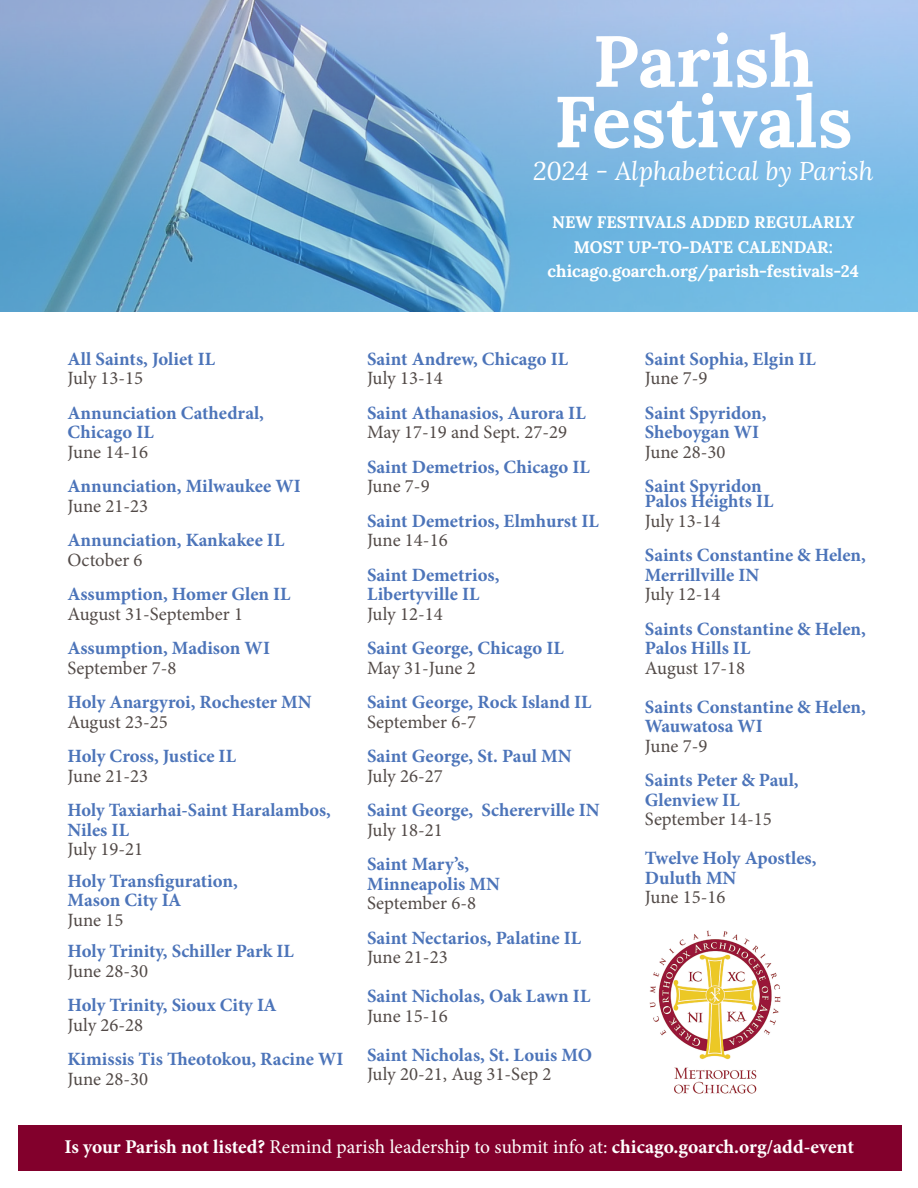
<style>
.page{position:relative;width:918px;height:1188px;background:#fff}
.page>*{position:absolute;margin:0;border:0;box-sizing:border-box;transform-origin:0 0}
.t1{font:72.15px "Lora";color:#fff}
.t2{font:italic 25.8px "Lora";color:#fff}
.t3{font:700 19.5px "Minion Pro";color:#fff}
.t4{font:700 18.75px "Minion Pro";color:#4c74b9}
.t5{font:18.75px "Minion Pro";color:#524a47}
.t6{font:16.8px "Lora";color:#fff}
.s1{font-weight:400}
</style>
<div class="page">
<div style="left:18px;top:1125px;width:884px;height:45px;background:#82002c"></div>
<img style="left:649px;top:930px;width:132px;height:164px">
<img style="left:0;top:0;width:917px;height:311px">
<p class="t1" style="left:593px;top:6px;width:223px">Parish</p>
<p class="t1" style="left:554px;top:67px;width:300px">Festivals</p>
<p class="t2" style="left:533px;top:153px;width:342px">2024 - Alphabetical by Parish</p>
<p class="t6" style="left:552px;top:210px;width:304px">NEW FESTIVALS ADDED REGULARLY</p>
<p class="t6" style="left:574px;top:234px;width:261px">MOST UP-TO-DATE CALENDAR:</p>
<p class="t6" style="left:548px;top:259px;width:313px">chicago.goarch.org/parish-festivals-24</p>
<p class="t4" style="left:68px;top:345px;width:149px">All Saints, Joliet IL</p>
<p class="t5" style="left:68px;top:366px;width:77px">July 13-15</p>
<p class="t4" style="left:68px;top:399px;width:198px">Annunciation Cathedral,</p>
<p class="t4" style="left:68px;top:419px;width:88px">Chicago IL</p>
<p class="t5" style="left:68px;top:439px;width:82px">June 14-16</p>
<p class="t4" style="left:68px;top:473px;width:235px">Annunciation, Milwaukee WI</p>
<p class="t5" style="left:68px;top:493px;width:82px">June 21-23</p>
<p class="t4" style="left:68px;top:527px;width:218px">Annunciation, Kankakee IL</p>
<p class="t5" style="left:68px;top:547px;width:77px">October 6</p>
<p class="t4" style="left:68px;top:581px;width:225px">Assumption, Homer Glen IL</p>
<p class="t5" style="left:68px;top:601px;width:177px">August 31-September 1</p>
<p class="t4" style="left:68px;top:635px;width:204px">Assumption, Madison WI</p>
<p class="t5" style="left:68px;top:655px;width:111px">September 7-8</p>
<p class="t4" style="left:68px;top:689px;width:246px">Holy Anargyroi, Rochester MN</p>
<p class="t5" style="left:68px;top:709px;width:102px">August 23-25</p>
<p class="t4" style="left:68px;top:743px;width:170px">Holy Cross, Justice IL</p>
<p class="t5" style="left:68px;top:763px;width:82px">June 21-23</p>
<p class="t4" style="left:68px;top:797px;width:265px">Holy Taxiarhai-Saint Haralambos,</p>
<p class="t4" style="left:68px;top:816px;width:63px">Niles IL</p>
<p class="t5" style="left:68px;top:837px;width:77px">July 19-21</p>
<p class="t4" style="left:68px;top:867px;width:172px">Holy Transfiguration,</p>
<p class="t4" style="left:68px;top:887px;width:115px">Mason City IA</p>
<p class="t5" style="left:68px;top:907px;width:57px">June 15</p>
<p class="t4" style="left:68px;top:938px;width:228px">Holy Trinity, Schiller Park IL</p>
<p class="t5" style="left:68px;top:958px;width:82px">June 28-30</p>
<p class="t4" style="left:68px;top:992px;width:211px">Holy Trinity, Sioux City IA</p>
<p class="t5" style="left:68px;top:1012px;width:77px">July 26-28</p>
<p class="t4" style="left:68px;top:1046px;width:277px">Kimissis Tis Theotokou, Racine WI</p>
<p class="t5" style="left:68px;top:1066px;width:82px">June 28-30</p>
<p class="t4" style="left:367px;top:345px;width:203px">Saint Andrew, Chicago IL</p>
<p class="t5" style="left:367px;top:366px;width:77px">July 13-14</p>
<p class="t4" style="left:367px;top:399px;width:220px">Saint Athanasios, Aurora IL</p>
<p class="t5" style="left:367px;top:420px;width:202px">May 17-19 and Sept. 27-29</p>
<p class="t4" style="left:367px;top:453px;width:224px">Saint Demetrios, Chicago IL</p>
<p class="t5" style="left:367px;top:474px;width:64px">June 7-9</p>
<p class="t4" style="left:367px;top:507px;width:233px">Saint Demetrios, Elmhurst IL</p>
<p class="t5" style="left:367px;top:528px;width:82px">June 14-16</p>
<p class="t4" style="left:367px;top:561px;width:134px">Saint Demetrios,</p>
<p class="t4" style="left:367px;top:581px;width:114px">Libertyville IL</p>
<p class="t5" style="left:367px;top:601px;width:77px">July 12-14</p>
<p class="t4" style="left:367px;top:635px;width:198px">Saint George, Chicago IL</p>
<p class="t5" style="left:367px;top:655px;width:110px">May 31-June 2</p>
<p class="t4" style="left:367px;top:689px;width:226px">Saint George, Rock Island IL</p>
<p class="t5" style="left:367px;top:709px;width:111px">September 6-7</p>
<p class="t4" style="left:367px;top:743px;width:206px">Saint George, St. Paul MN</p>
<p class="t5" style="left:367px;top:763px;width:77px">July 26-27</p>
<p class="t4" style="left:367px;top:797px;width:234px">Saint George, Schererville IN</p>
<p class="t5" style="left:367px;top:817px;width:77px">July 18-21</p>
<p class="t4" style="left:367px;top:851px;width:104px">Saint Mary’s,</p>
<p class="t4" style="left:367px;top:870px;width:134px">Minneapolis MN</p>
<p class="t5" style="left:367px;top:891px;width:111px">September 6-8</p>
<p class="t4" style="left:367px;top:924px;width:216px">Saint Nectarios, Palatine IL</p>
<p class="t5" style="left:367px;top:945px;width:82px">June 21-23</p>
<p class="t4" style="left:367px;top:983px;width:225px">Saint Nicholas, Oak Lawn IL</p>
<p class="t5" style="left:367px;top:1003px;width:82px">June 15-16</p>
<p class="t4" style="left:367px;top:1041px;width:227px">Saint Nicholas, St. Louis MO</p>
<p class="t5" style="left:367px;top:1062px;width:186px">July 20-21, Aug 31-Sep 2</p>
<p class="t4" style="left:645px;top:345px;width:173px">Saint Sophia, Elgin IL</p>
<p class="t5" style="left:645px;top:366px;width:64px">June 7-9</p>
<p class="t4" style="left:645px;top:399px;width:123px">Saint Spyridon,</p>
<p class="t4" style="left:645px;top:419px;width:116px">Sheboygan WI</p>
<p class="t5" style="left:645px;top:439px;width:82px">June 28-30</p>
<p class="t4" style="left:645px;top:473px;width:118px">Saint Spyridon</p>
<p class="t4" style="left:645px;top:488px;width:130px">Palos Heights IL</p>
<p class="t5" style="left:645px;top:508px;width:77px">July 13-14</p>
<p class="t4" style="left:645px;top:542px;width:223px">Saints Constantine &amp; Helen,</p>
<p class="t4" style="left:645px;top:561px;width:116px">Merrillville IN</p>
<p class="t5" style="left:645px;top:582px;width:77px">July 12-14</p>
<p class="t4" style="left:645px;top:615px;width:223px">Saints Constantine &amp; Helen,</p>
<p class="t4" style="left:645px;top:635px;width:107px">Palos Hills IL</p>
<p class="t5" style="left:645px;top:655px;width:102px">August 17-18</p>
<p class="t4" style="left:645px;top:693px;width:223px">Saints Constantine &amp; Helen,</p>
<p class="t4" style="left:645px;top:713px;width:120px">Wauwatosa WI</p>
<p class="t5" style="left:645px;top:733px;width:64px">June 7-9</p>
<p class="t4" style="left:645px;top:767px;width:155px">Saints Peter &amp; Paul,</p>
<p class="t4" style="left:645px;top:786px;width:96px">Glenview IL</p>
<p class="t5" style="left:645px;top:807px;width:129px">September 14-15</p>
<p class="t4" style="left:645px;top:845px;width:173px">Twelve Holy Apostles,</p>
<p class="t4" style="left:645px;top:864px;width:93px">Duluth MN</p>
<p class="t5" style="left:645px;top:885px;width:82px">June 15-16</p>
<p class="t3" style="left:64px;top:1133px;width:791px">Is your Parish not listed? <span class="s1">Remind parish leadership to submit info at:</span> chicago.goarch.org/add-event</p>
</div>
